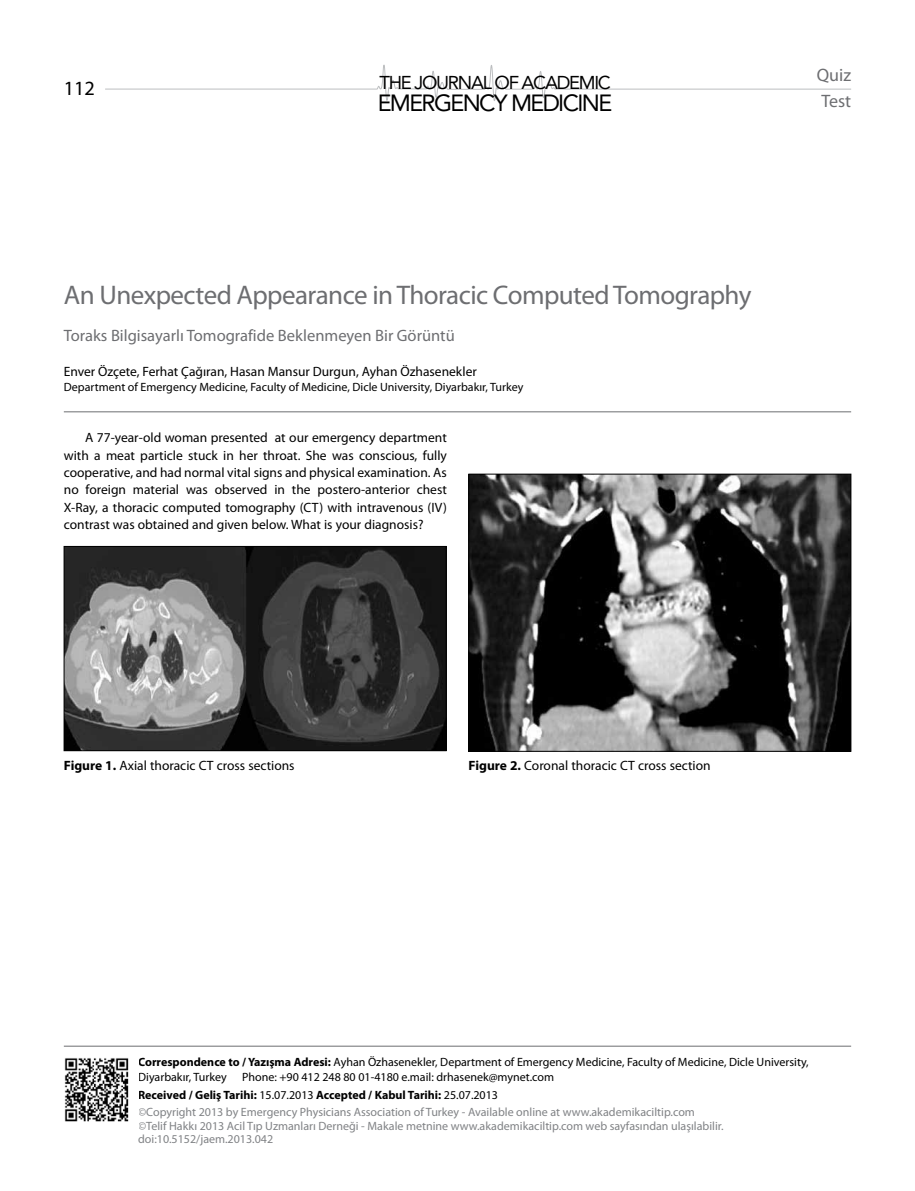
<style>
.page{position:relative;width:915px;height:1191px;background:#fff}
.page>*{position:absolute;margin:0;border:0;box-sizing:border-box;transform-origin:0 0}
.t1{font:27px "Myriad Pro";letter-spacing:-.02em;color:#6d6e71}
.t2{font:23.25px "Avenir LT Std";letter-spacing:-.07em;color:#000}
.t3{font:20.25px "Myriad Pro";color:#000}
.t4{font:18.45px "Avenir LT Std";letter-spacing:-.07em;color:#000}
.t5{font:18px/26px "Myriad Pro";color:#6d6e71}
.t6{font:16.5px "Myriad Pro";color:#6d6e71}
.t7{font:13.5px/17.4px "Myriad Pro";color:#000;text-align:justify}
.t8{font:12px/17.9px "Myriad Pro";color:#808285}
.t9{font:12px/15px "Myriad Pro";color:#000}
.s1{font-weight:700}
.s2{color:#000}
.s3{font-weight:700;color:#000}
</style>
<div class="page">
<hr style="left:64px;top:411px;width:786px;height:1px;background:#6d6e71">
<svg style="left:105px;top:65px;width:746px;height:36px"></svg>
<hr style="left:64px;top:1045px;width:786px;height:1px;background:#6d6e71">
<img style="left:64px;top:1058px;width:65px;height:64px">
<img style="left:66px;top:548px;width:378px;height:201px">
<div style="left:64px;top:546px;width:382px;height:205px;border:1px solid #000"></div>
<img style="left:470px;top:476px;width:378px;height:273px">
<div style="left:468px;top:474px;width:382px;height:277px;border:1px solid #000"></div>
<h3 class="t3" style="left:64px;top:76px;width:33px">112</h3>
<h3 class="t4" style="left:379px;top:71px;width:233px">THE JOURNAL OF ACADEMIC</h3>
<h2 class="t2" style="left:377px;top:89px;width:236px">EMERGENCY MEDICINE</h2>
<h3 class="t5" style="left:816px;top:62px;width:36px">Quiz<br>Test</h3>
<h1 class="t1" style="left:64px;top:278px;width:689px">An Unexpected Appearance in Thoracic Computed Tomography</h1>
<p class="t6" style="left:64px;top:325px;width:392px">Toraks Bilgisayarlı Tomografide Beklenmeyen Bir Görüntü</p>
<p class="t7" style="left:64px;top:362px;width:414px">Enver Özçete, Ferhat Çağıran, Hasan Mansur Durgun, Ayhan Özhasenekler</p>
<p class="t9" style="left:64px;top:379px;width:461px">Department of Emergency Medicine, Faculty of Medicine, Dicle University, Diyarbakır, Turkey</p>
<p class="t7" style="left:64px;top:429px;width:384px;text-indent:21px">A 77-year-old woman presented at our emergency department with a meat particle stuck in her throat. She was conscious, fully cooperative, and had normal vital signs and physical examination. As no foreign material was observed in the postero-anterior chest X-Ray, a thoracic computed tomography (CT) with intravenous (IV) contrast was obtained and given below. What is your diagnosis?</p>
<p class="t7" style="left:64px;top:757px;width:232px"><span class="s1">Figure 1.</span> Axial thoracic CT cross sections</p>
<p class="t7" style="left:468px;top:757px;width:243px"><span class="s1">Figure 2.</span> Coronal thoracic CT cross section</p>
<p class="t9" style="left:138px;top:1053px;width:671px"><span class="s1">Correspondence to / Yazışma Adresi:</span> Ayhan Özhasenekler, Department of Emergency Medicine, Faculty of Medicine, Dicle University,<br>Diyarbakır, Turkey</p>
<p class="t8" style="left:138px;top:1067px;width:558px;text-indent:104px"><span class="s2">Phone: +90 412 248 80 01-4180 e.mail: drhasenek@mynet.com<br></span><span class="s3">Received / Geliş Tarihi:</span> <span class="s2">15.07.2013</span> <span class="s3">Accepted / Kabul Tarihi:</span> <span class="s2">25.07.2013<br></span>©Copyright 2013 by Emergency Physicians Association of Turkey - Available online at www.akademikaciltip.com</p>
<p class="t8" style="left:138px;top:1118px;width:586px;line-height:13.5px">©Telif Hakkı 2013 Acil Tıp Uzmanları Derneği - Makale metnine www.akademikaciltip.com web sayfasından ulaşılabilir. doi:10.5152/jaem.2013.042</p>
</div>
